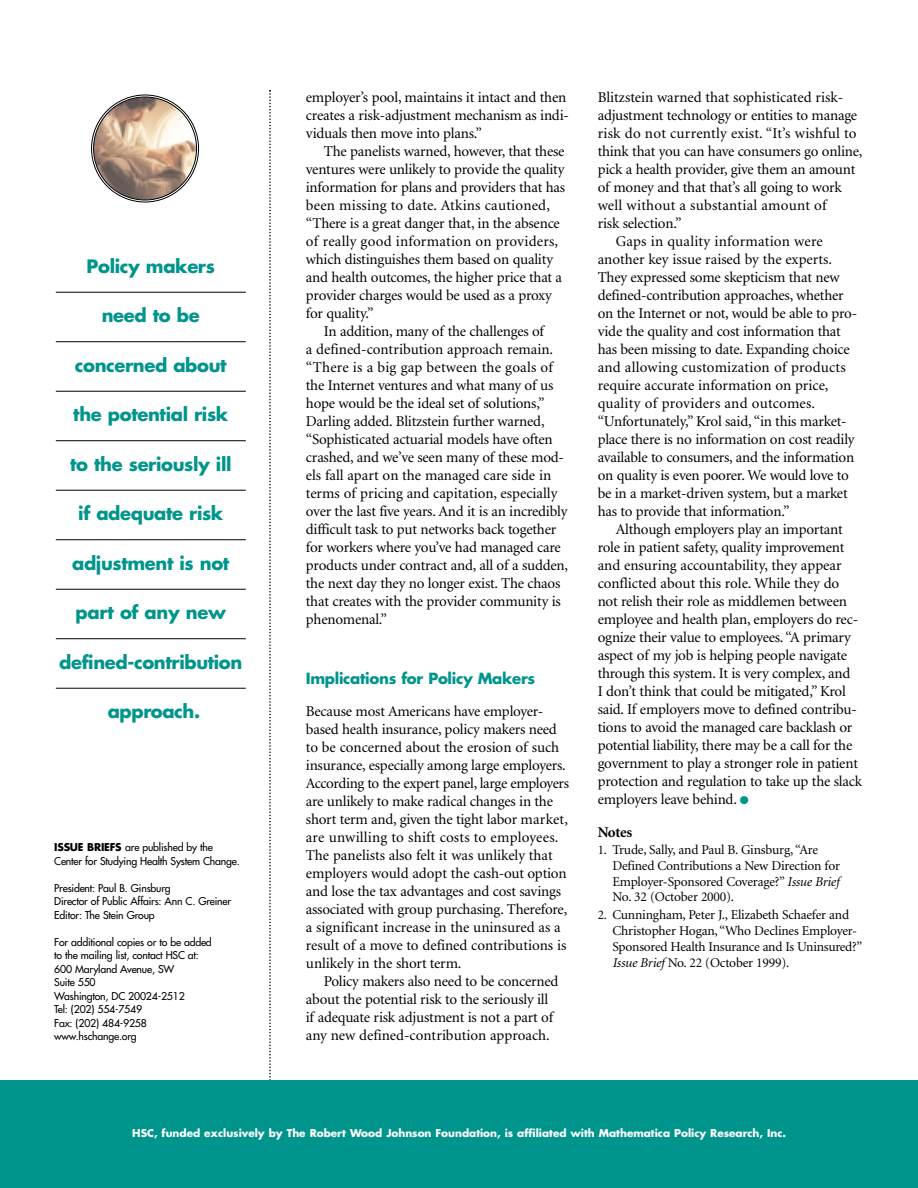
<style>
.page{position:relative;width:918px;height:1188px;background:#fff}
.page>*{position:absolute;margin:0;border:0;box-sizing:border-box;transform-origin:0 0}
.t1{font:700 18px "Futura";letter-spacing:-.02em;color:#00958c}
.t2{font:15px/18px "Minion";letter-spacing:-.015em;color:#000}
.t3{font:15px "Minion";letter-spacing:.015em;color:#000}
.t4{font:700 15px "Futura";letter-spacing:-.02em;color:#00958c}
.t5{font:700 15px "Minion";letter-spacing:-.02em;color:#000}
.t6{font:13.5px/15.8px "Minion";letter-spacing:-.015em;color:#000}
.t7{font:10.5px/13.5px "Futura";letter-spacing:-.015em;color:#000}
.t8{font:700 10.5px "Futura";color:#fff}
.s1{font-weight:700}
.s2{color:#00958c}
.s3{font-size:13.2px}
.s4{font-style:italic}
</style>
<div class="page">
<svg style="left:269px;top:90px;width:2px;height:990px"></svg>
<div style="left:0;top:1080px;width:918px;height:108px;background:#00958c"></div>
<svg style="left:91px;top:94px;width:109px;height:109px"></svg>
<hr style="left:56px;top:292px;width:190px;height:1px;background:#000">
<hr style="left:56px;top:341px;width:190px;height:1px;background:#000">
<hr style="left:56px;top:391px;width:190px;height:1px;background:#000">
<hr style="left:56px;top:440px;width:190px;height:1px;background:#000">
<hr style="left:56px;top:490px;width:190px;height:1px;background:#000">
<hr style="left:56px;top:539px;width:190px;height:1px;background:#000">
<hr style="left:56px;top:589px;width:190px;height:1px;background:#000">
<hr style="left:56px;top:638px;width:190px;height:1px;background:#000">
<hr style="left:56px;top:688px;width:190px;height:1px;background:#000">
<p class="t1" style="left:87px;top:258px;width:130px">Policy makers</p>
<p class="t1" style="left:102px;top:307px;width:100px">need to be</p>
<p class="t1" style="left:75px;top:357px;width:153px">concerned about</p>
<p class="t1" style="left:73px;top:406px;width:156px">the potential risk</p>
<p class="t1" style="left:70px;top:456px;width:163px">to the seriously ill</p>
<p class="t1" style="left:78px;top:505px;width:147px">if adequate risk</p>
<p class="t1" style="left:72px;top:555px;width:159px">adjustment is not</p>
<p class="t1" style="left:76px;top:604px;width:152px">part of any new</p>
<p class="t1" style="left:59px;top:654px;width:185px">defined-contribution</p>
<p class="t1" style="left:108px;top:703px;width:94px">approach.</p>
<p class="t7" style="left:54px;top:841px;width:187px"><span class="s1">ISSUE BRIEFS</span> are published by the<br>Center for Studying Health System Change.</p>
<p class="t7" style="left:54px;top:882px;width:178px">President: Paul B. Ginsburg<br>Director of Public Affairs: Ann C. Greiner<br>Editor: The Stein Group</p>
<p class="t7" style="left:54px;top:936px;width:159px">For additional copies or to be added to the mailing list, contact HSC at:<br>600 Maryland Avenue, SW<br>Suite 550<br>Washington, DC 20024-2512<br>Tel: (202) 554-7549<br>Fax: (202) 484-9258 www.hschange.org</p>
<p class="t2" style="left:306px;top:90px;width:265px">employer’s pool, maintains it intact and then creates a risk-adjustment mechanism as indi&shy;viduals then move into plans.”</p>
<p class="t2" style="left:306px;top:144px;width:261px;text-indent:18px">The panelists warned, however, that these ventures were unlikely to provide the quality information for plans and providers that has been missing to date. Atkins cautioned, “There is a great danger that, in the absence of really good information on providers, which distinguishes them based on quality and health outcomes, the higher price that a provider charges would be used as a proxy for quality.”</p>
<p class="t2" style="left:306px;top:324px;width:264px;text-indent:18px">In addition, many of the challenges of<br>a defined-contribution approach remain. “There is a big gap between the goals of the Internet ventures and what many of us hope would be the ideal set of solutions,” Darling added. Blitzstein further warned, “Sophisticated actuarial models have often crashed, and we’ve seen many of these mod&shy;els fall apart on the managed care side in terms of pricing and capitation, especially over the last five years. And it is an incredibly difficult task to put networks back together for workers where you’ve had managed care products under contract and, all of a sudden, the next day they no longer exist. The chaos that creates with the provider community is phenomenal.”</p>
<p class="t4" style="left:306px;top:672px;width:231px">Implications for Policy Makers</p>
<p class="t2" style="left:306px;top:703px;width:265px">Because most Americans have employer&shy;based health insurance, policy makers need to be concerned about the erosion of such insurance, especially among large employers.<br>According to the expert panel, large employers are unlikely to make radical changes in the short term and, given the tight labor market, are unwilling to shift costs to employees.<br>The panelists also felt it was unlikely that employers would adopt the cash-out option and lose the tax advantages and cost savings associated with group purchasing. Therefore, a significant increase in the uninsured as a result of a move to defined contributions is unlikely in the short term.</p>
<p class="t2" style="left:306px;top:973px;width:254px;text-indent:18px">Policy makers also need to be concerned about the potential risk to the seriously ill if adequate risk adjustment is not a part of any new defined-contribution approach.</p>
<p class="t2" style="left:598px;top:90px;width:247px">Blitzstein warned that sophisticated risk-</p>
<p class="t2" style="left:598px;top:108px;width:261px">adjustment technology or entities to manage</p>
<p class="t3" style="left:598px;top:128px;width:261px">risk do not currently exist. “It’s wishful to</p>
<p class="t2" style="left:598px;top:144px;width:266px">think that you can have consumers go online,</p>
<p class="t2" style="left:598px;top:162px;width:259px">pick a health provider, give them an amount</p>
<p class="t2" style="left:598px;top:180px;width:246px">of money and that that’s all going to work</p>
<p class="t3" style="left:598px;top:200px;width:231px">well without a substantial amount of</p>
<p class="t2" style="left:598px;top:216px;width:85px">risk selection.”</p>
<p class="t3" style="left:616px;top:236px;width:209px">Gaps in quality information were</p>
<p class="t2" style="left:598px;top:252px;width:236px">another key issue raised by the experts.</p>
<p class="t2" style="left:598px;top:270px;width:243px">They expressed some skepticism that new</p>
<p class="t2" style="left:598px;top:288px;width:248px">defined-contribution approaches, whether</p>
<p class="t2" style="left:598px;top:306px;width:261px">on the Internet or not, would be able to pro-</p>
<p class="t2" style="left:598px;top:324px;width:245px">vide the quality and cost information that</p>
<p class="t2" style="left:598px;top:342px;width:253px">has been missing to date. Expanding choice</p>
<p class="t3" style="left:598px;top:362px;width:250px">and allowing customization of products</p>
<p class="t2" style="left:598px;top:378px;width:232px">require accurate information on price,</p>
<p class="t3" style="left:598px;top:398px;width:219px">quality of providers and outcomes.</p>
<p class="t2" style="left:598px;top:414px;width:251px">“Unfortunately,” Krol said, “in this market-</p>
<p class="t2" style="left:598px;top:432px;width:258px">place there is no information on cost readily</p>
<p class="t2" style="left:598px;top:450px;width:258px">available to consumers, and the information</p>
<p class="t2" style="left:598px;top:468px;width:253px">on quality is even poorer. We would love to</p>
<p class="t2" style="left:598px;top:486px;width:252px">be in a market-driven system, but a market</p>
<p class="t2" style="left:598px;top:504px;width:193px">has to provide that information.”</p>
<p class="t2" style="left:616px;top:522px;width:229px">Although employers play an important</p>
<p class="t2" style="left:598px;top:540px;width:248px">role in patient safety, quality improvement</p>
<p class="t2" style="left:598px;top:558px;width:245px">and ensuring accountability, they appear</p>
<p class="t2" style="left:598px;top:576px;width:243px">conflicted about this role. While they do</p>
<p class="t2" style="left:598px;top:594px;width:251px">not relish their role as middlemen between</p>
<p class="t2" style="left:598px;top:612px;width:262px">employee and health plan, employers do rec-</p>
<p class="t2" style="left:598px;top:630px;width:255px">ognize their value to employees. “A primary</p>
<p class="t2" style="left:598px;top:648px;width:251px">aspect of my job is helping people navigate</p>
<p class="t2" style="left:598px;top:666px;width:254px">through this system. It is very complex, and</p>
<p class="t2" style="left:598px;top:684px;width:250px">I don’t think that could be mitigated,” Krol</p>
<p class="t2" style="left:598px;top:702px;width:261px">said. If employers move to defined contribu-</p>
<p class="t2" style="left:598px;top:720px;width:256px">tions to avoid the managed care backlash or</p>
<p class="t2" style="left:598px;top:738px;width:256px">potential liability, there may be a call for the</p>
<p class="t2" style="left:598px;top:756px;width:262px">government to play a stronger role in patient</p>
<p class="t2" style="left:598px;top:774px;width:266px">protection and regulation to take up the slack</p>
<p class="t2" style="left:598px;top:792px;width:153px">employers leave behind. <span class="s2">●</span></p>
<p class="t5" style="left:598px;top:827px;width:36px">Notes</p>
<p class="t6" style="left:613px;top:843px;width:229px;text-indent:-15px"><span class="s3">1.</span> Trude, Sally, and Paul B. Ginsburg, “Are Defined Contributions a New Direction for Employer-Sponsored Coverage?” <span class="s4">Issue Brief </span>No. 32 (October 2000).</p>
<p class="t6" style="left:613px;top:908px;width:251px;text-indent:-15px"><span class="s3">2.</span> Cunningham, Peter J., Elizabeth Schaefer and Christopher Hogan, “Who Declines Employer-Sponsored Health Insurance and Is Uninsured?” <span class="s4">Issue Brief</span> No. 22 (October 1999).</p>
<p class="t8" style="left:132px;top:1128px;width:655px">HSC, funded exclusively by The Robert Wood Johnson Foundation, is affiliated with Mathematica Policy Research, Inc.</p>
</div>
